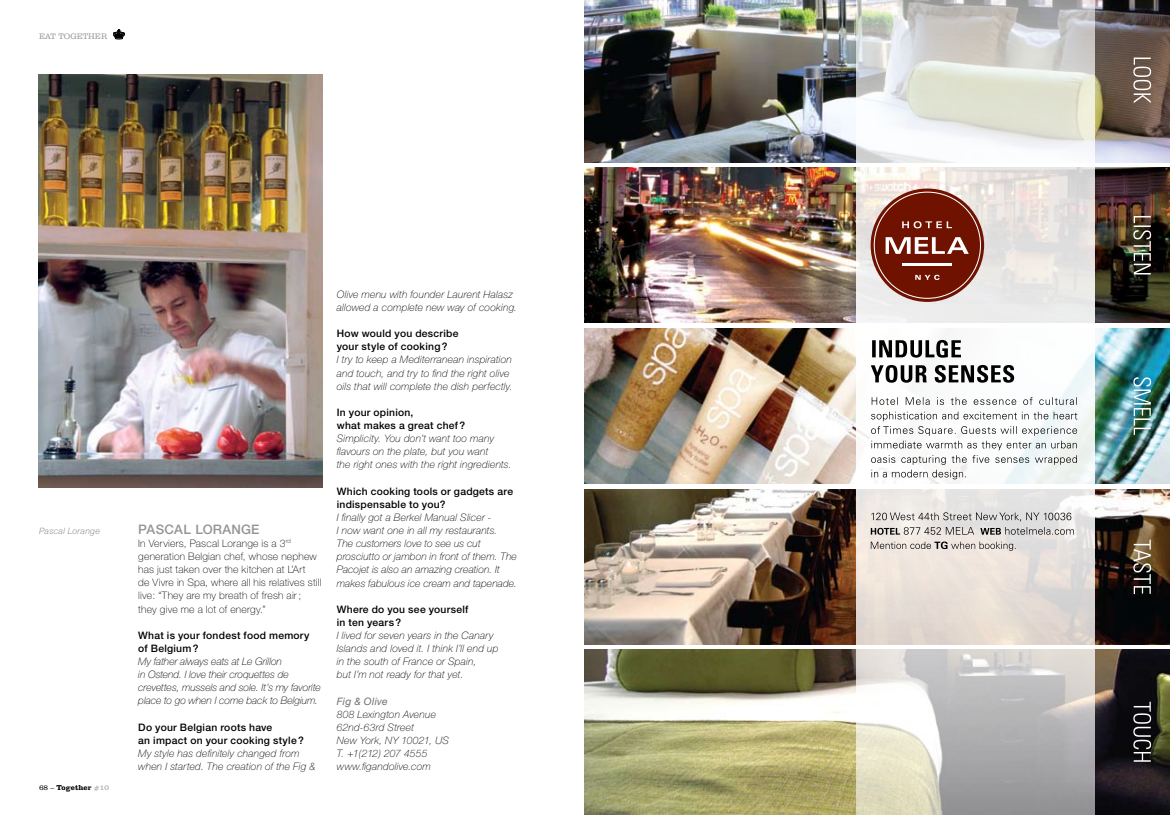
<style>
.page{position:relative;width:1170px;height:815px;background:#fff}
.page>*{position:absolute;margin:0;border:0;box-sizing:border-box;transform-origin:0 0}
.t1{font:500 13.12px "Helvetica Neue";color:#939598}
.t2{font:italic 100 10.25px/13.1px "Helvetica Neue";letter-spacing:.015em;color:#000}
.t3{font:500 10.25px/13.1px "Helvetica Neue";letter-spacing:.025em;color:#000}
.t4{font:100 10.25px/13.1px "Helvetica Neue";letter-spacing:.02em;color:#000}
.t5{font:italic 10.25px "Helvetica Neue";color:#6d6f71}
.t6{font:italic 300 8.75px "Helvetica Neue";letter-spacing:.025em;color:#939598}
.t7{font:300 8.12px "Clarendon BT";color:#939598}
.t8{font:700 7.5px "Clarendon";color:#000}
.s1{font-family:"Clarendon BT";font-weight:300}
.s2{font-family:"Clarendon BT";font-weight:300;color:#939598}
.s3{font-style:normal}
</style>
<div class="page">
<img style="left:585px;top:0;width:584px;height:162px">
<img style="left:585px;top:168px;width:584px;height:155px">
<img style="left:585px;top:328px;width:584px;height:156px">
<img style="left:585px;top:489px;width:584px;height:156px">
<img style="left:585px;top:650px;width:584px;height:165px">
<img style="left:856px;top:0;width:238px;height:815px">
<svg style="left:870px;top:189px;width:114px;height:113px"></svg>
<svg style="left:873px;top:192px;width:107px;height:107px;background:#914b3d"></svg>
<svg style="left:1133px;top:58px;width:17px;height:45px"></svg>
<svg style="left:1133px;top:216px;width:17px;height:59px"></svg>
<svg style="left:1133px;top:702px;width:17px;height:60px"></svg>
<svg style="left:1133px;top:540px;width:17px;height:54px"></svg>
<svg style="left:1133px;top:377px;width:17px;height:58px"></svg>
<svg style="left:871px;top:512px;width:200px;height:9px;background:#bebdbb"></svg>
<svg style="left:870px;top:527px;width:203px;height:8px;background:#b1aeab"></svg>
<svg style="left:872px;top:340px;width:88px;height:18px"></svg>
<svg style="left:870px;top:365px;width:144px;height:18px"></svg>
<svg style="left:871px;top:397px;width:205px;height:8px"></svg>
<svg style="left:871px;top:412px;width:206px;height:67px"></svg>
<svg style="left:870px;top:542px;width:145px;height:9px"></svg>
<img style="left:39px;top:74px;width:283px;height:414px">
<svg style="left:113px;top:29px;width:12px;height:10px"></svg>
<p class="t7" style="left:39px;top:31px;width:70px">EAT TOGETHER</p>
<p class="t6" style="left:39px;top:526px;width:62px">Pascal Lorange</p>
<p class="t8" style="left:39px;top:783px;width:71px"><span class="s1">68 –</span> Together <span class="s2">#10</span></p>
<p class="t1" style="left:138px;top:521px;width:67px">PASCAL LORAN</p>
<p class="t1" style="left:241px;top:521px;width:18px">GE</p>
<p class="t4" style="left:138px;top:537px;width:185px">In Verviers, Pascal Lorange is a 3<sup>rd </sup>generation Belgian chef, whose nephew has just taken over the kitchen at L’Art<br>de Vivre in Spa, where all his relatives still live: “They are my breath of fresh air ; they give me a lot of energy.”</p>
<p class="t3" style="left:138px;top:628px;width:173px">What is your fondest food memory of Belgium?</p>
<p class="t2" style="left:138px;top:655px;width:184px">My father always eats at Le Grillon<br>in Ostend. I love their croquettes de crevettes, mussels and sole. It’s my favorite place to go when I come back to Belgium.</p>
<p class="t3" style="left:138px;top:720px;width:167px">Do your Belgian roots have<br>an impact on your cooking style ?</p>
<p class="t2" style="left:138px;top:747px;width:179px">My style has definitely changed from when I started. The creation of the Fig &amp;</p>
<p class="t2" style="left:337px;top:288px;width:182px">Olive menu with founder Laurent Halasz allowed a complete new way of cooking.</p>
<p class="t3" style="left:337px;top:327px;width:123px">How would you describe your style of cooking?</p>
<p class="t2" style="left:337px;top:353px;width:177px">I try to keep a Mediterranean inspiration and touch, and try to find the right olive oils that will complete the dish perfectly.</p>
<p class="t3" style="left:337px;top:406px;width:130px">In your opinion,<br>what makes a great chef ?</p>
<p class="t2" style="left:337px;top:432px;width:176px">Simplicity. You don’t want too many flavours on the plate, but you want<br>the right ones with the right ingredients.</p>
<p class="t3" style="left:337px;top:484px;width:178px">Which cooking tools or gadgets are indispensable to you?</p>
<p class="t2" style="left:337px;top:511px;width:182px">I finally got a Berkel Manual Slicer -<br>I now want one in all my restaurants.<br>The customers love to see us cut prosciutto or jambon in front of them. The Pacojet is also an amazing creation. It makes fabulous ice cream and tapenade.</p>
<p class="t3" style="left:337px;top:603px;width:133px">Where do you see yourself in ten years ?</p>
<p class="t2" style="left:337px;top:629px;width:163px">I lived for seven years in the Canary Islands and loved it. I think I’ll end up in the south of France or Spain,<br>but I’m not ready for that yet<span class="s3">.</span></p>
<p class="t5" style="left:337px;top:695px;width:52px">Fig &amp; Olive</p>
<p class="t2" style="left:337px;top:708px;width:114px">808 Lexington Avenue<br>62nd-63rd Street<br>New York, NY 10021, US<br>T. +1(212) 207 4555 www.figandolive.com</p>
</div>
